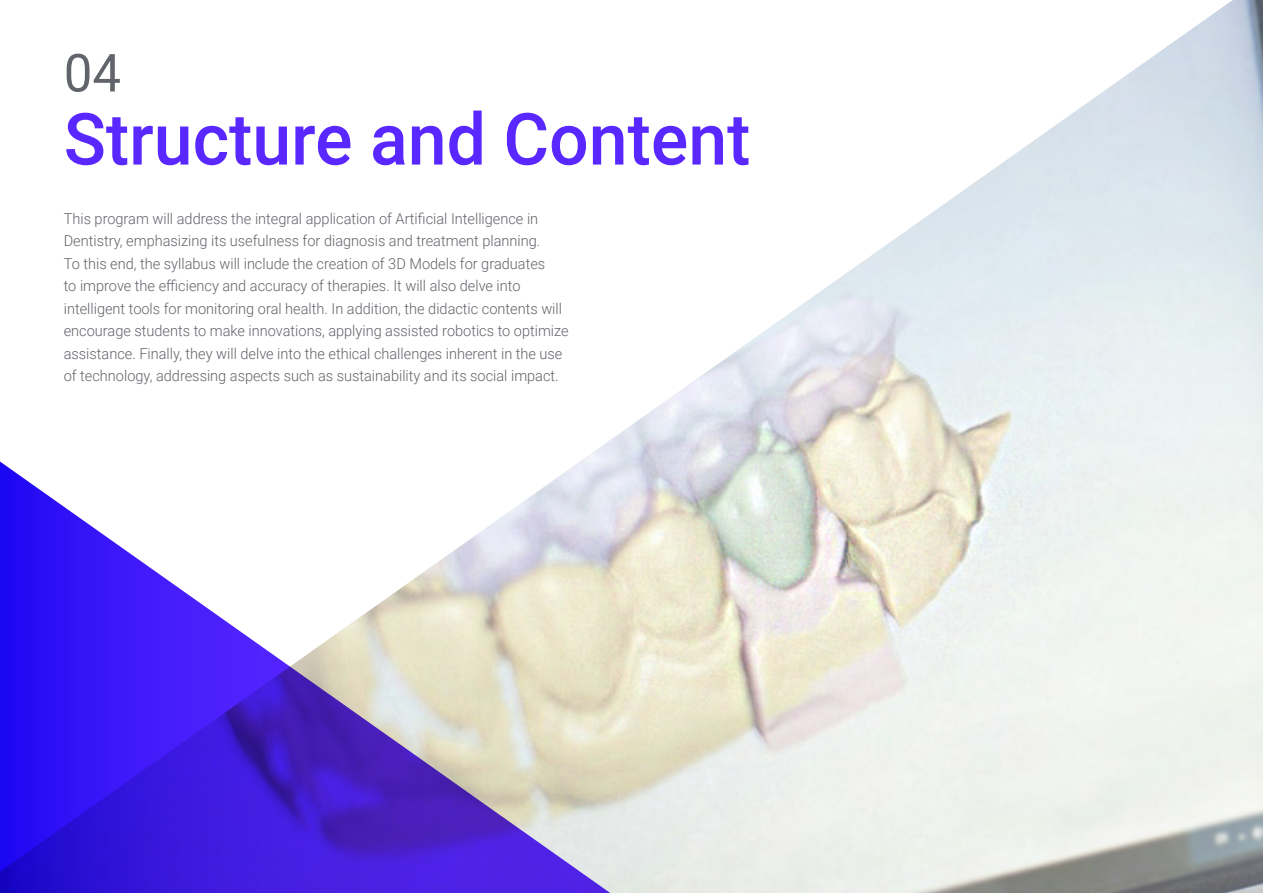
<style>
.page{position:relative;width:1263px;height:893px;background:#fff}
.page>*{position:absolute;margin:0;border:0;box-sizing:border-box;transform-origin:0 0}
.t1{font:500 72px "Roboto";color:#5927ff}
.t2{font:52.5px "Roboto";color:#61646a}
.t3{font:300 15px/22.5px "Roboto";color:#61646a}
</style>
<div class="page">
<img style="left:602px;top:0;width:661px;height:893px">
<svg style="left:0;top:446px;width:640px;height:447px"></svg>
<h2 class="t2" style="left:64px;top:36px;width:59px">04</h2>
<h1 class="t1" style="left:64px;top:89px;width:688px">Structure and Content</h1>
<p class="t3" style="left:64px;top:207px;width:506px">This program will address the integral application of Artificial Intelligence in Dentistry, emphasizing its usefulness for diagnosis and treatment planning.<br>To this end, the syllabus will include the creation of 3D Models for graduates<br>to improve the efficiency and accuracy of therapies. It will also delve into intelligent tools for monitoring oral health. In addition, the didactic contents will encourage students to make innovations, applying assisted robotics to optimize assistance. Finally, they will delve into the ethical challenges inherent in the use of technology, addressing aspects such as sustainability and its social impact.</p>
</div>
